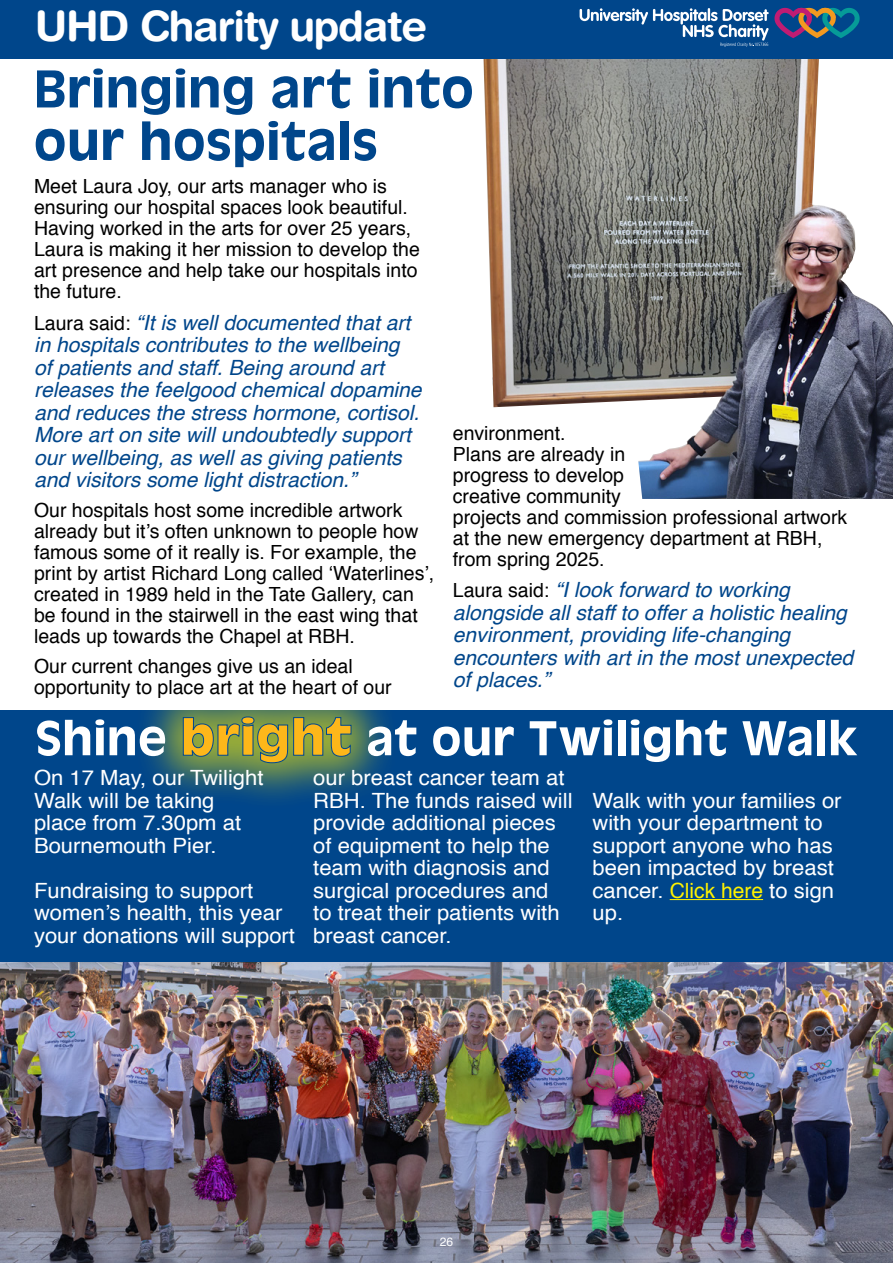
<style>
.page{position:relative;width:893px;height:1263px;background:#fff}
.page>*{position:absolute;margin:0;border:0;box-sizing:border-box;transform-origin:0 0}
.t1{font:500 55.5px/52.5px "Antique Oli";letter-spacing:.015em;color:#00468b}
.t2{font:500 51px "Antique Oli";letter-spacing:.015em;color:#fff}
.t3{font:700 42px "Helvetica Rounded";letter-spacing:-.03em;color:#fff}
.t4{font:italic 21px/22.5px "Helvetica";color:#00468b}
.t5{font:21px/22.5px "Helvetica";color:#fff;scale:1.05 1}
.t6{font:19.5px/21px "Helvetica";color:#000}
.t7{font:12px "Helvetica";color:#fff}
.s1{font-style:normal;font-size:19.5px;color:#000}
.s2{font-weight:700;font-size:54px;color:#fdb71a}
.s3{color:#fff200}
</style>
<div class="page">
<div style="left:0;top:708px;width:893px;height:555px;background:#00468b"></div>
<svg style="left:146px;top:710px;width:240px;height:88px"></svg>
<div style="left:0;top:9px;width:893px;height:701px;background:#fff"></div>
<img style="left:483px;top:59px;width:410px;height:440px">
<div style="left:0;top:0;width:893px;height:59px;background:#00468b"></div>
<svg style="left:580px;top:8px;width:280px;height:39px"></svg>
<svg style="left:483px;top:406px;width:161px;height:93px"></svg>
<img style="left:0;top:962px;width:893px;height:301px">
<hr style="left:670px;top:899px;width:93px;height:1px;background:#fff200">
<h3 class="t3" style="left:35px;top:1px;width:394px">UHD Charity update</h3>
<h1 class="t1" style="left:34px;top:63px;width:441px">Bringing art into our hospitals</h1>
<p class="t6" style="left:34px;top:176px;width:387px">Meet Laura Joy, our arts manager who is ensuring our hospital spaces look beautiful.<br>Having worked in the arts for over 25 years, Laura is making it her mission to develop the art presence and help take our hospitals into the future.</p>
<p class="t4" style="left:34px;top:312px;width:389px"><span class="s1">Laura said:</span> “It is well documented that art in hospitals contributes to the wellbeing of patients and staff. Being around art releases the feelgood chemical dopamine and reduces the stress hormone, cortisol.<br>More art on site will undoubtedly support our wellbeing, as well as giving patients and visitors some light distraction.”</p>
<p class="t6" style="left:34px;top:500px;width:402px">Our hospitals host some incredible artwork already but it’s often unknown to people how famous some of it really is. For example, the print by artist Richard Long called ‘Waterlines’, created in 1989 held in the Tate Gallery, can be found in the stairwell in the east wing that leads up towards the Chapel at RBH.</p>
<p class="t6" style="left:34px;top:656px;width:359px">Our current changes give us an ideal opportunity to place art at the heart of our</p>
<p class="t6" style="left:453px;top:423px;width:396px">environment.<br>Plans are already in<br>progress to develop<br>creative community<br>projects and commission professional artwork at the new emergency department at RBH, from spring 2025.</p>
<p class="t4" style="left:453px;top:579px;width:402px"><span class="s1">Laura said:</span> “I look forward to working alongside all staff to offer a holistic healing environment, providing life-changing encounters with art in the most unexpected of places.”</p>
<h2 class="t2" style="left:35px;top:710px;width:824px">Shine <span class="s2">bright</span> at our Twilight Walk</h2>
<p class="t5" style="left:34px;top:767px;width:220px">On 17 May, our Twilight<br>Walk will be taking place from 7.30pm at<br>Bournemouth Pier.</p>
<p class="t5" style="left:34px;top:880px;width:250px">Fundraising to support women’s health, this year your donations will support</p>
<p class="t5" style="left:313px;top:767px;width:249px">our breast cancer team at<br>RBH. The funds raised will provide additional pieces of equipment to help the team with diagnosis and surgical procedures and<br>to treat their patients with breast cancer.</p>
<p class="t5" style="left:592px;top:790px;width:239px">Walk with your families or with your department to support anyone who has been impacted by breast cancer. <span class="s3">Click here</span> to sign up.</p>
<p class="t7" style="left:440px;top:1233px;width:15px">26</p>
</div>
